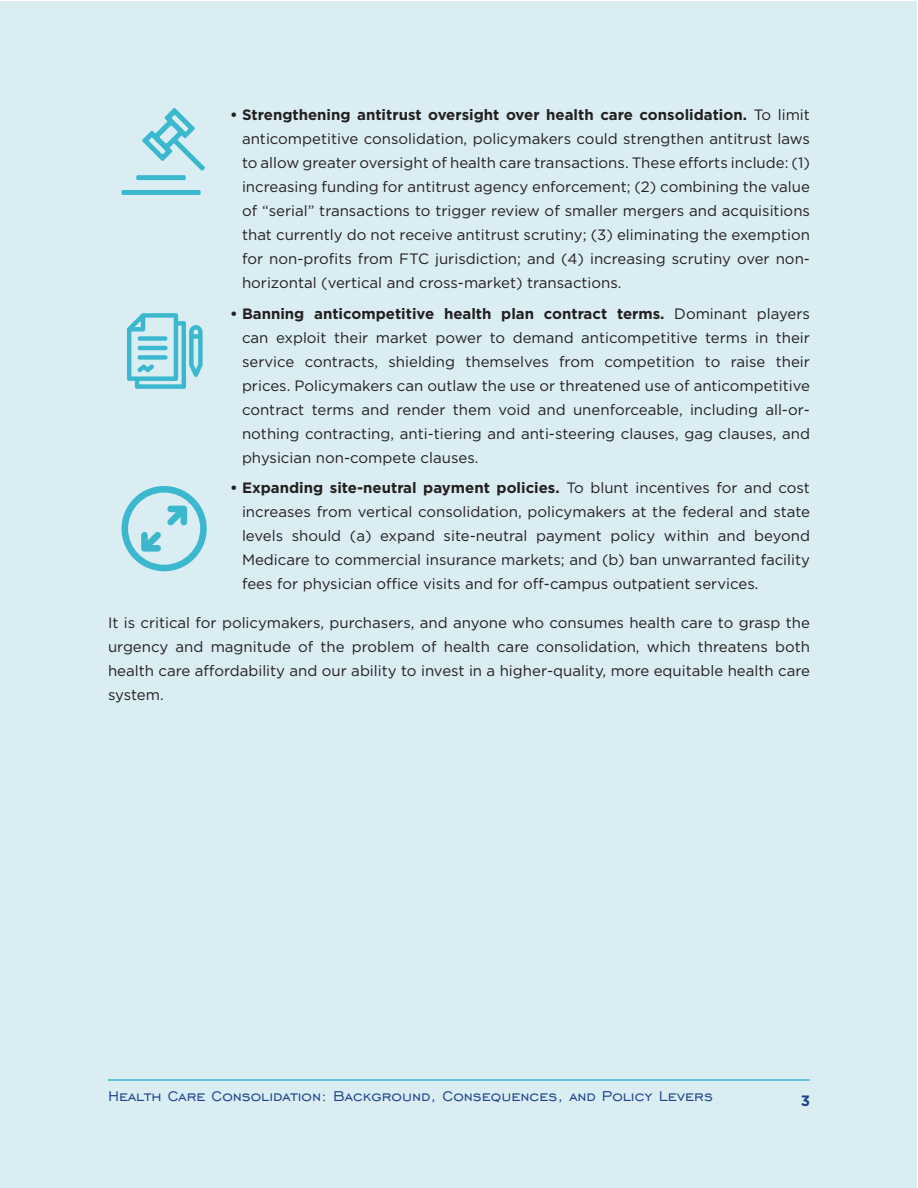
<style>
.page{position:relative;width:918px;height:1188px;background:#fff}
.page>*{position:absolute;margin:0;border:0;box-sizing:border-box;transform-origin:0 0}
.t1{font:18px "Engravers Gothic BT";color:#1d4388}
.Bullet_Body{font:15px/24px "Gotham";color:#231f20;text-align:justify}
.BODY{font:15px/24px "Gotham";color:#231f20;text-align:justify}
.t2{font:700 15px "Gotham";color:#1d4388}
.s1{font-weight:700}
</style>
<div class="page">
<div style="left:1px;top:1px;width:916px;height:1186px;background:#d9edf3"></div>
<hr style="left:108px;top:1079px;width:702px;height:2px;background:#3bb7ce">
<svg style="left:127px;top:313px;width:76px;height:76px"></svg>
<svg style="left:142px;top:108px;width:63px;height:63px"></svg>
<div style="left:122px;top:190px;width:79px;height:5px;background:#3bb7ce"></div>
<div style="left:136px;top:175px;width:50px;height:5px;background:#3bb7ce"></div>
<svg style="left:122px;top:486px;width:85px;height:85px"></svg>
<p class="Bullet_Body" style="left:242px;top:102px;width:570px;text-indent:-12px"><span class="s1">• Strengthening antitrust oversight over health care consolidation.</span> To limit anticompetitive consolidation, policymakers could strengthen antitrust laws to allow greater oversight of health care transactions. These efforts include: (1) increasing funding for antitrust agency enforcement; (2) combining the value of “serial” transactions to trigger review of smaller mergers and acquisitions that currently do not receive antitrust scrutiny; (3) eliminating the exemption for non-profits from FTC jurisdiction; and (4) increasing scrutiny over non&shy;horizontal (vertical and cross-market) transactions.</p>
<p class="Bullet_Body" style="left:242px;top:301px;width:569px;text-indent:-12px"><span class="s1">• Banning anticompetitive health plan contract terms.</span> Dominant players can exploit their market power to demand anticompetitive terms in their service contracts, shielding themselves from competition to raise their prices. Policymakers can outlaw the use or threatened use of anticompetitive contract terms and render them void and unenforceable, including all-or&shy;nothing contracting, anti-tiering and anti-steering clauses, gag clauses, and physician non-compete clauses.</p>
<p class="Bullet_Body" style="left:242px;top:476px;width:570px;text-indent:-12px"><span class="s1">• Expanding site-neutral payment policies.</span> To blunt incentives for and cost increases from vertical consolidation, policymakers at the federal and state levels should (a) expand site-neutral payment policy within and beyond Medicare to commercial insurance markets; and (b) ban unwarranted facility fees for physician office visits and for off-campus outpatient services.</p>
<p class="BODY" style="left:108px;top:610px;width:704px">It is critical for policymakers, purchasers, and anyone who consumes health care to grasp the urgency and magnitude of the problem of health care consolidation, which threatens both health care affordability and our ability to invest in a higher-quality, more equitable health care system.</p>
<p class="t1" style="left:108px;top:1087px;width:606px">Health Care Consolidation: Background, Consequences, and Policy Levers</p>
<p class="t2" style="left:801px;top:1091px;width:11px">3</p>
</div>
